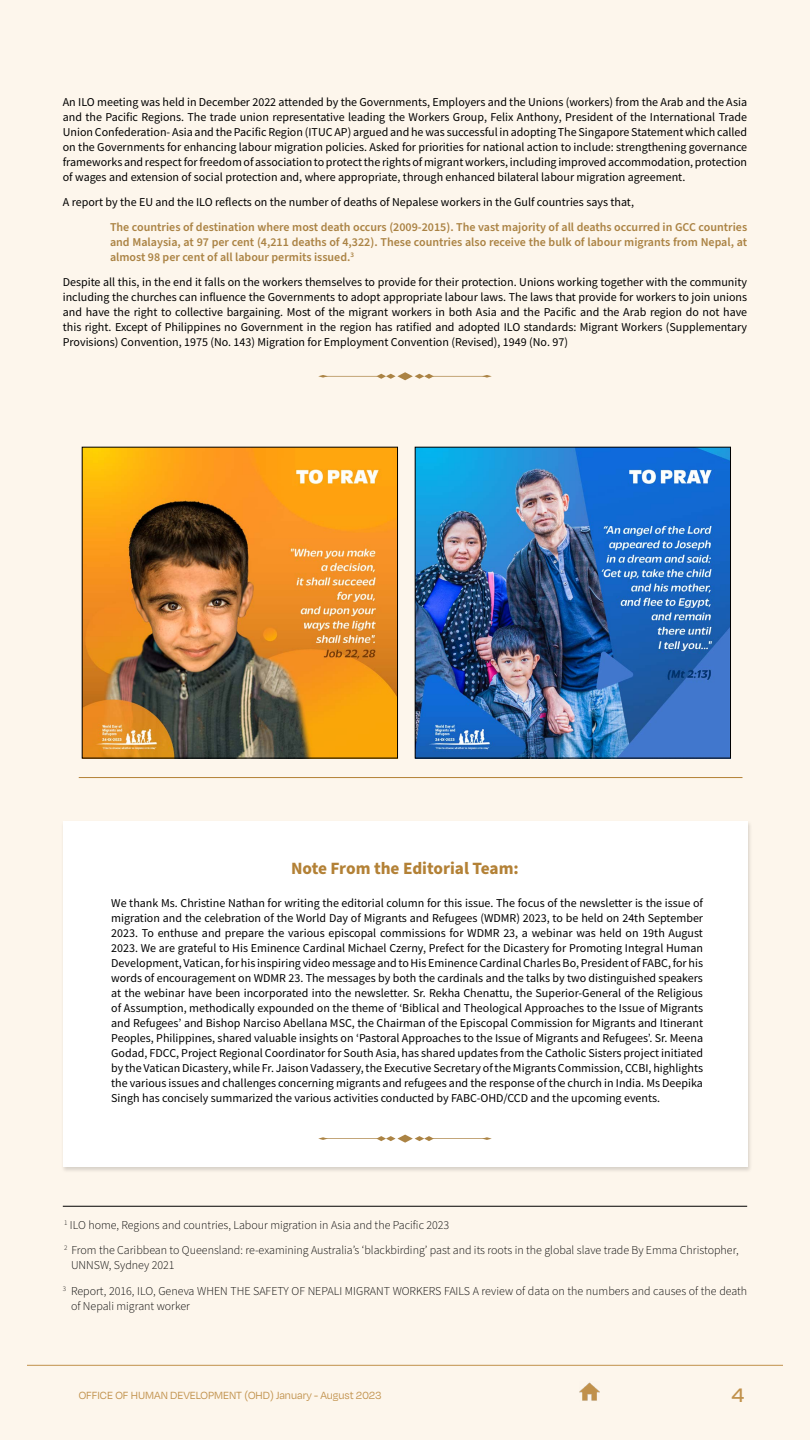
<style>
.page{position:relative;width:810px;height:1440px;background:#fdf6ec}
.page>*{position:absolute;margin:0;border:0;box-sizing:border-box;transform-origin:0 0}
.t1{font:500 22.5px "Degular Display";color:#b38136}
.t2{font:700 17.25px "Source Sans Pro";color:#b38136}
.BODY_TEXT{font:12px/15px "Source Sans Pro";color:#000;text-align:justify}
.BODY_TEXT-2{font:300 12px/15px "Source Sans Pro";color:#000}
.BODY_TEXT-3{font:600 12px/15px "Source Sans Pro";color:#ab8344;text-align:justify}
.t3{font:12px "Degular";color:#b38136;scale:.95 1}
</style>
<div class="page">
<hr style="left:63px;top:1206px;width:684px;height:1px;background:#000">
<img style="left:84px;top:449px;width:312px;height:307px">
<div style="left:82px;top:447px;width:316px;height:311px;border:1px solid #000"></div>
<img style="left:417px;top:449px;width:312px;height:307px">
<div style="left:415px;top:447px;width:316px;height:311px;border:1px solid #000"></div>
<hr style="left:79px;top:777px;width:663px;height:1px;background:#b38136">
<div style="left:61px;top:820px;width:692px;height:353px;background:#000;opacity:.15"></div>
<div style="left:63px;top:821px;width:684px;height:345px;background:#fff"></div>
<svg style="left:484px;top:1137px;width:8px;height:3px"></svg>
<svg style="left:318px;top:1137px;width:8px;height:3px"></svg>
<svg style="left:377px;top:1135px;width:56px;height:8px"></svg>
<hr style="left:433px;top:1138px;width:54px;height:1px;background:#ab8344">
<hr style="left:323px;top:1138px;width:55px;height:1px;background:#ab8344">
<svg style="left:482px;top:375px;width:10px;height:3px"></svg>
<svg style="left:318px;top:375px;width:10px;height:3px"></svg>
<svg style="left:376px;top:372px;width:58px;height:8px"></svg>
<hr style="left:433px;top:376px;width:54px;height:1px;background:#ab8344">
<hr style="left:323px;top:376px;width:55px;height:1px;background:#ab8344">
<p class="BODY_TEXT" style="left:63px;top:94px;width:686px">An ILO meeting was held in December 2022 attended by the Governments, Employers and the Unions (workers) from the Arab and the Asia and the Pacific Regions. The trade union representative leading the Workers Group, Felix Anthony, President of the International Trade Union Confederation- Asia and the Pacific Region (ITUC AP) argued and he was successful in adopting The Singapore Statement which called on the Governments for enhancing labour migration policies. Asked for priorities for national action to include: strengthening governance frameworks and respect for freedom of association to protect the rights of migrant workers, including improved accommodation, protection of wages and extension of social protection and, where appropriate, through enhanced bilateral labour migration agreement.</p>
<p class="BODY_TEXT" style="left:63px;top:194px;width:573px">A report by the EU and the ILO reflects on the number of deaths of Nepalese workers in the Gulf countries says that,</p>
<p class="BODY_TEXT-3" style="left:110px;top:220px;width:639px">The countries of destination where most death occurs (2009-2015). The vast majority of all deaths occurred in GCC countries and Malaysia, at 97 per cent (4,211 deaths of 4,322). These countries also receive the bulk of labour migrants from Nepal, at almost 98 per cent of all labour permits issued.<sup>3</sup></p>
<p class="BODY_TEXT" style="left:63px;top:275px;width:686px">Despite all this, in the end it falls on the workers themselves to provide for their protection. Unions working together with the community including the churches can influence the Governments to adopt appropriate labour laws. The laws that provide for workers to join unions and have the right to collective bargaining. Most of the migrant workers in both Asia and the Pacific and the Arab region do not have this right. Except of Philippines no Government in the region has ratified and adopted ILO standards: Migrant Workers (Supplementary Provisions) Convention, 1975 (No. 143) Migration for Employment Convention (Revised), 1949 (No. 97)</p>
<p class="t2" style="left:291px;top:857px;width:229px">Note From the Editorial Team:</p>
<p class="BODY_TEXT" style="left:111px;top:895px;width:593px">We thank Ms. Christine Nathan for writing the editorial column for this issue. The focus of the newsletter is the issue of migration and the celebration of the World Day of Migrants and Refugees (WDMR) 2023, to be held on 24th September 2023. To enthuse and prepare the various episcopal commissions for WDMR 23, a webinar was held on 19th August 2023. We are grateful to His Eminence Cardinal Michael Czerny, Prefect for the Dicastery for Promoting Integral Human Development, Vatican, for his inspiring video message and to His Eminence Cardinal Charles Bo, President of FABC, for his words of encouragement on WDMR 23. The messages by both the cardinals and the talks by two distinguished speakers at the webinar have been incorporated into the newsletter. Sr. Rekha Chenattu, the Superior-General of the Religious of Assumption, methodically expounded on the theme of ‘Biblical and Theological Approaches to the Issue of Migrants and Refugees’ and Bishop Narciso Abellana MSC, the Chairman of the Episcopal Commission for Migrants and Itinerant Peoples, Philippines, shared valuable insights on ‘Pastoral Approaches to the Issue of Migrants and Refugees’. Sr. Meena Godad, FDCC, Project Regional Coordinator for South Asia, has shared updates from the Catholic Sisters project initiated by the Vatican Dicastery, while Fr. Jaison Vadassery, the Executive Secretary of the Migrants Commission, CCBI, highlights the various issues and challenges concerning migrants and refugees and the response of the church in India. Ms Deepika Singh has concisely summarized the various activities conducted by FABC-OHD/CCD and the upcoming events.</p>
<p class="BODY_TEXT-2" style="left:64px;top:1218px;width:387px"><sup>1</sup> ILO home, Regions and countries, Labour migration in Asia and the Pacific 2023</p>
<p class="BODY_TEXT-2" style="left:71px;top:1243px;width:669px;text-indent:-7px"><sup>2</sup> From the Caribbean to Queensland: re-examining Australia’s ‘blackbirding’ past and its roots in the global slave trade By Emma Christopher,<br>UNNSW, Sydney 2021</p>
<p class="BODY_TEXT-2" style="left:71px;top:1283px;width:678px;text-indent:-8px"><sup>3</sup> Report, 2016, ILO, Geneva WHEN THE SAFETY OF NEPALI MIGRANT WORKERS FAILS A review of data on the numbers and causes of the death of Nepali migrant worker</p>
<p class="t3" style="left:79px;top:1388px;width:320px">OFFICE OF HUMAN DEVELOPMENT (OHD) January - August 2023</p>
<h1 class="t1" style="left:732px;top:1382px;width:14px">4</h1>
</div>
